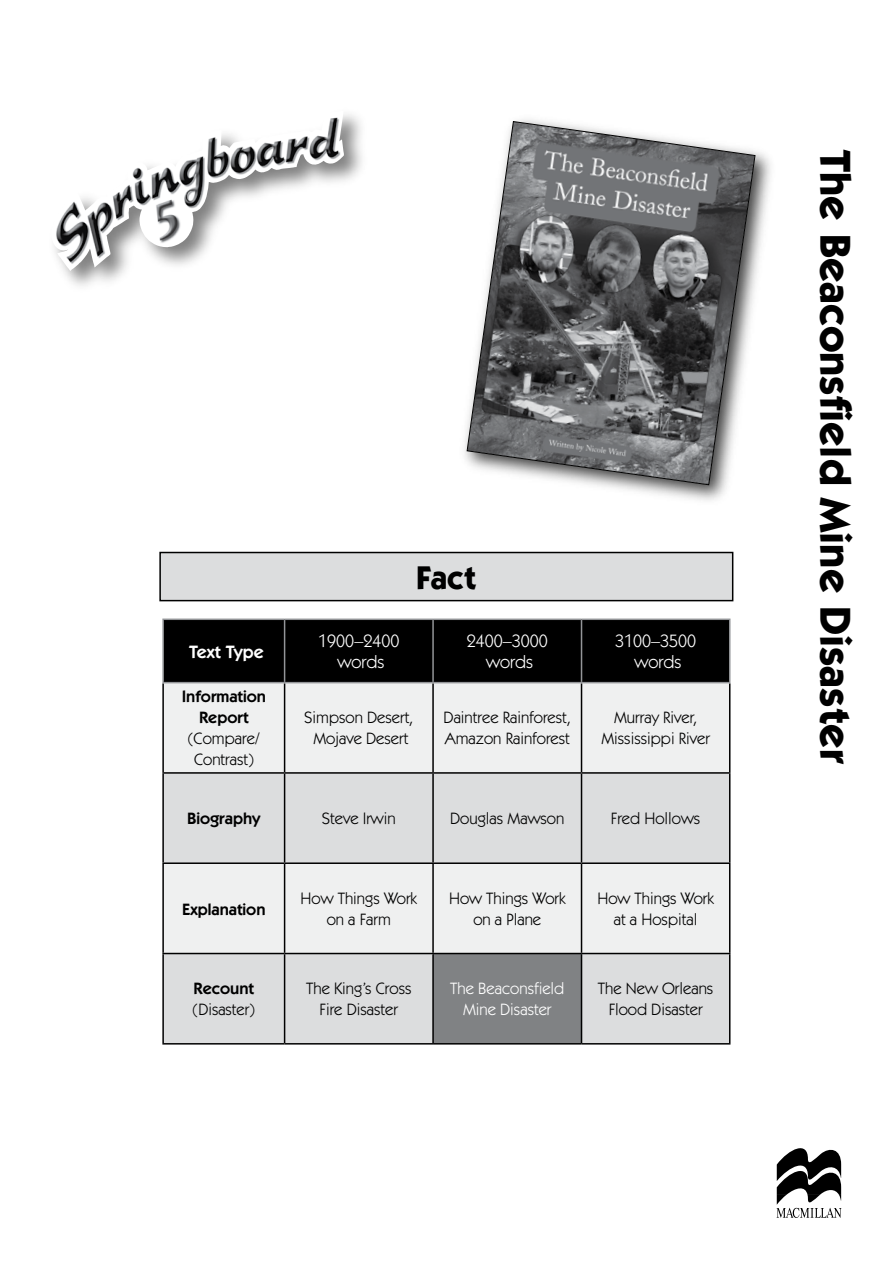
<style>
.page{position:relative;width:893px;height:1263px;background:#fff}
.page>*{position:absolute;margin:0;border:0;box-sizing:border-box;transform-origin:0 0}
.t1{font:700 43.5px "Itc Kabel";color:#000}
.t2{font:700 33px "Itc Kabel";color:#000}
.t3{font:18px/21px "Itc Kabel";color:#fff;text-align:center}
.t4{font:600 18px "Itc Kabel";color:#fff}
.t5{font:16.5px/21px "Itc Kabel";color:#000;text-align:center}
.t6{font:600 16.5px/21px "Itc Kabel";color:#000;text-align:center}
.t7{font:16.5px/21px "Itc Kabel";color:#fff;text-align:center}
</style>
<div class="page">
<svg style="left:776px;top:1148px;width:65px;height:70px"></svg>
<div style="left:45px;top:105px;width:326px;height:191px;background:#000;opacity:.5"></div>
<img style="left:51px;top:111px;width:293px;height:160px">
<div style="left:164px;top:620px;width:565px;height:62px;background:#000"></div>
<div style="left:164px;top:683px;width:565px;height:89px;background:#eff0f0"></div>
<svg style="left:164px;top:774px;width:565px;height:269px;fill:#dcddde"></svg>
<div style="left:433px;top:953px;width:148px;height:91px;background:#808284"></div>
<hr style="left:162px;top:683px;width:2px;height:89px;background:#000">
<hr style="left:284px;top:683px;width:1px;height:89px;background:#000">
<hr style="left:432px;top:683px;width:2px;height:89px;background:#000">
<hr style="left:581px;top:683px;width:1px;height:89px;background:#000">
<hr style="left:729px;top:683px;width:1px;height:89px;background:#000">
<hr style="left:162px;top:772px;width:123px;height:2px;background:#000">
<hr style="left:162px;top:774px;width:2px;height:88px;background:#000">
<hr style="left:285px;top:772px;width:148px;height:2px;background:#000">
<hr style="left:284px;top:774px;width:1px;height:88px;background:#000">
<hr style="left:433px;top:772px;width:148px;height:2px;background:#000">
<hr style="left:432px;top:774px;width:2px;height:88px;background:#000">
<hr style="left:581px;top:772px;width:149px;height:2px;background:#000">
<hr style="left:581px;top:774px;width:1px;height:88px;background:#000">
<hr style="left:729px;top:774px;width:1px;height:88px;background:#000">
<hr style="left:162px;top:862px;width:123px;height:2px;background:#000">
<hr style="left:162px;top:864px;width:2px;height:89px;background:#000">
<hr style="left:285px;top:862px;width:148px;height:2px;background:#000">
<hr style="left:284px;top:864px;width:1px;height:89px;background:#000">
<hr style="left:433px;top:862px;width:148px;height:2px;background:#000">
<hr style="left:432px;top:864px;width:2px;height:89px;background:#000">
<hr style="left:581px;top:862px;width:149px;height:2px;background:#000">
<hr style="left:581px;top:864px;width:1px;height:89px;background:#000">
<hr style="left:729px;top:864px;width:1px;height:89px;background:#000">
<hr style="left:162px;top:953px;width:123px;height:1px;background:#000">
<hr style="left:162px;top:954px;width:2px;height:89px;background:#000">
<hr style="left:285px;top:953px;width:148px;height:1px;background:#000">
<hr style="left:284px;top:954px;width:1px;height:89px;background:#000">
<hr style="left:433px;top:953px;width:148px;height:1px;background:#000">
<hr style="left:432px;top:954px;width:2px;height:89px;background:#000">
<hr style="left:581px;top:953px;width:149px;height:1px;background:#000">
<hr style="left:581px;top:954px;width:1px;height:89px;background:#000">
<hr style="left:729px;top:954px;width:1px;height:89px;background:#000">
<hr style="left:162px;top:1043px;width:123px;height:1px;background:#000">
<hr style="left:285px;top:1043px;width:148px;height:1px;background:#000">
<hr style="left:433px;top:1043px;width:148px;height:1px;background:#000">
<hr style="left:581px;top:1043px;width:149px;height:1px;background:#000">
<hr style="left:162px;top:618px;width:123px;height:2px;background:#939598">
<hr style="left:162px;top:620px;width:2px;height:62px;background:#939598">
<hr style="left:285px;top:618px;width:148px;height:2px;background:#939598">
<hr style="left:284px;top:620px;width:1px;height:62px;background:#939598">
<hr style="left:433px;top:618px;width:148px;height:2px;background:#939598">
<hr style="left:432px;top:620px;width:2px;height:62px;background:#939598">
<hr style="left:581px;top:618px;width:149px;height:2px;background:#939598">
<hr style="left:581px;top:620px;width:1px;height:62px;background:#939598">
<hr style="left:729px;top:620px;width:1px;height:62px;background:#939598">
<hr style="left:162px;top:682px;width:123px;height:1px;background:#939598">
<hr style="left:285px;top:682px;width:148px;height:1px;background:#939598">
<hr style="left:433px;top:682px;width:148px;height:1px;background:#939598">
<hr style="left:581px;top:682px;width:149px;height:1px;background:#939598">
<div style="left:459px;top:113px;width:317px;height:393px;background:#000;opacity:.75"></div>
<svg style="left:466px;top:121px;width:290px;height:365px"></svg>
<div style="left:160px;top:552px;width:573px;height:49px;background:#dcddde"></div>
<div style="left:159px;top:552px;width:574px;height:49px;border:2px solid #000"></div>
<h2 class="t2" style="left:416px;top:558px;width:62px">Fact</h2>
<p class="t4" style="left:189px;top:641px;width:76px">Text Type</p>
<p class="t3" style="left:318px;top:631px;width:82px">1900–2400 words</p>
<p class="t3" style="left:467px;top:631px;width:82px">2400–3000 words</p>
<p class="t3" style="left:615px;top:631px;width:82px">3100–3500 words</p>
<p class="t6" style="left:182px;top:686px;width:86px">Information<br>Report</p>
<p class="t5" style="left:188px;top:728px;width:73px">(Compare/<br>Contrast)</p>
<p class="t5" style="left:304px;top:707px;width:111px">Simpson Desert,<br>Mojave Desert</p>
<p class="t5" style="left:444px;top:707px;width:129px;text-align:left">Daintree Rainforest,<br>Amazon Rainforest</p>
<p class="t5" style="left:601px;top:707px;width:110px">Murray River,<br>Mississippi River</p>
<p class="t6" style="left:187px;top:808px;width:75px">Biography</p>
<p class="t5" style="left:322px;top:808px;width:75px">Steve Irwin</p>
<p class="t5" style="left:450px;top:808px;width:116px">Douglas Mawson</p>
<p class="t5" style="left:611px;top:808px;width:91px">Fred Hollows</p>
<p class="t6" style="left:182px;top:898px;width:85px">Explanation</p>
<p class="t5" style="left:301px;top:888px;width:118px">How Things Work on a Farm</p>
<p class="t5" style="left:449px;top:888px;width:118px">How Things Work on a Plane</p>
<p class="t5" style="left:597px;top:888px;width:118px">How Things Work at a Hospital</p>
<p class="t6" style="left:194px;top:978px;width:62px">Recount</p>
<p class="t5" style="left:193px;top:999px;width:63px">(Disaster)</p>
<p class="t5" style="left:306px;top:978px;width:107px">The King’s Cross<br>Fire Disaster</p>
<p class="t7" style="left:450px;top:978px;width:116px">The Beaconsfield<br>Mine Disaster</p>
<p class="t5" style="left:598px;top:978px;width:117px">The New Orleans<br>Flood Disaster</p>
<h1 class="t1" style="left:862px;top:150px;width:615px;rotate:90deg">The Beaconsfield Mine Disaster</h1>
</div>
